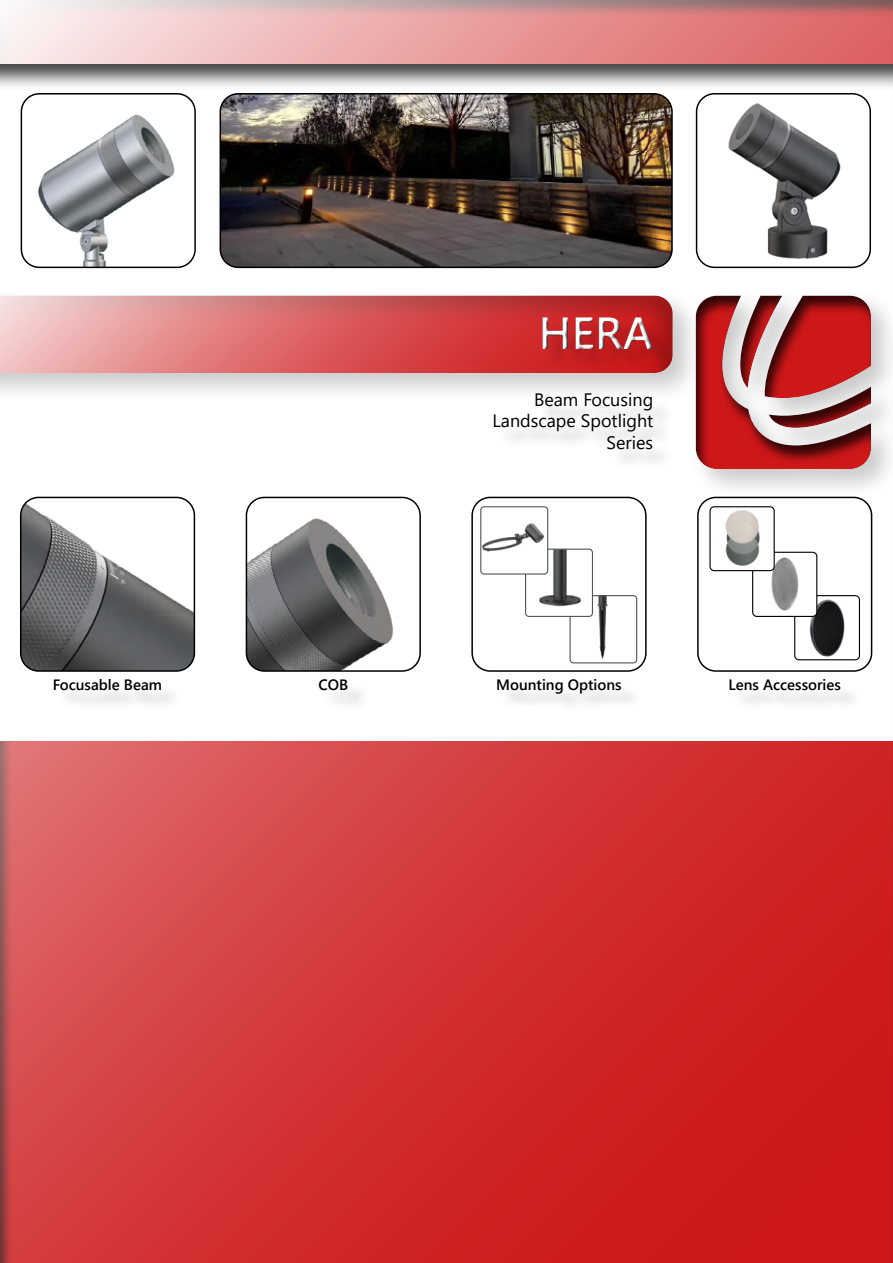
<style>
.page{position:relative;width:893px;height:1263px;background:#fff}
.page>*{position:absolute;margin:0;border:0;box-sizing:border-box;transform-origin:0 0}
.t1{font:600 45px "Yu Gothic UI";color:#fff}
.t2{font:18px/21.6px "Yu Gothic UI";color:#000;text-align:right}
.t3{font:600 15px "Yu Gothic UI";color:#000}
</style>
<div class="page">
<div style="left:0;top:0;width:893px;height:1263px;background:#000;opacity:.75"></div>
<div style="left:0;top:54px;width:893px;height:687px;background:#000;opacity:.75"></div>
<div style="left:0;top:289px;width:704px;height:115px;background:#000;opacity:.21"></div>
<div style="left:0;top:285px;width:686px;height:89px;background:#000;opacity:.24"></div>
<div style="left:689px;top:289px;width:204px;height:211px;background:#000;opacity:.21"></div>
<div style="left:683px;top:285px;width:203px;height:184px;background:#000;opacity:.75"></div>
<div style="left:545px;top:320px;width:128px;height:51px;background:#000;opacity:.2"></div>
<div style="left:538px;top:313px;width:110px;height:39px;background:#c82829"></div>
<div style="left:539px;top:314px;width:118px;height:39px;background:#000;opacity:.75"></div>
<div style="left:497px;top:395px;width:176px;height:75px;background:#fbfbfb"></div>
<img style="left:26px;top:106px;width:163px;height:161px">
<div style="left:21px;top:93px;width:175px;height:175px;border:2px solid #000;border-radius:18px"></div>
<img style="left:720px;top:103px;width:129px;height:155px">
<div style="left:696px;top:93px;width:175px;height:175px;border:2px solid #000;border-radius:18px"></div>
<img style="left:220px;top:94px;width:452px;height:173px">
<div style="left:220px;top:93px;width:453px;height:175px;border:2px solid #000;border-radius:18px"></div>
<div style="left:57px;top:681px;width:126px;height:30px;background:#000;opacity:.21"></div>
<div style="left:322px;top:681px;width:46px;height:30px;background:#000;opacity:.21"></div>
<div style="left:500px;top:681px;width:142px;height:33px;background:#000;opacity:.21"></div>
<div style="left:733px;top:681px;width:128px;height:30px;background:#fafafa"></div>
<img style="left:21px;top:497px;width:173px;height:174px">
<div style="left:20px;top:497px;width:175px;height:175px;border:2px solid #000;border-radius:18px"></div>
<img style="left:246px;top:507px;width:174px;height:164px">
<div style="left:246px;top:497px;width:175px;height:175px;border:2px solid #000;border-radius:18px"></div>
<div style="left:471px;top:497px;width:176px;height:175px;border:2px solid #000;border-radius:18px"></div>
<div style="left:697px;top:497px;width:175px;height:175px;border:2px solid #000;border-radius:18px"></div>
<div style="left:570px;top:596px;width:67px;height:67px;background:#fff;border-radius:3px"></div>
<img style="left:591px;top:597px;width:17px;height:62px">
<div style="left:570px;top:595px;width:67px;height:68px;border:1px solid #555;border-radius:3px"></div>
<div style="left:526px;top:549px;width:66px;height:67px;background:#fff;border-radius:3px"></div>
<img style="left:539px;top:551px;width:43px;height:56px">
<div style="left:525px;top:549px;width:68px;height:68px;border:1px solid #555;border-radius:3px"></div>
<div style="left:481px;top:507px;width:67px;height:67px;background:#fff;border-radius:3px"></div>
<img style="left:482px;top:523px;width:63px;height:29px">
<div style="left:480px;top:506px;width:68px;height:69px;border:1px solid #555;border-radius:3px"></div>
<img style="left:795px;top:597px;width:59px;height:63px">
<div style="left:794px;top:595px;width:66px;height:65px;border:1px solid #000;border-radius:4px"></div>
<div style="left:753px;top:552px;width:64px;height:64px;background:#fff;border-radius:4px"></div>
<img style="left:760px;top:557px;width:39px;height:54px">
<div style="left:752px;top:552px;width:65px;height:65px;border:1px solid #000;border-radius:4px"></div>
<div style="left:710px;top:507px;width:64px;height:64px;background:#fff;border-radius:4px"></div>
<img style="left:711px;top:508px;width:49px;height:61px">
<div style="left:709px;top:506px;width:66px;height:65px;border:1px solid #000;border-radius:4px"></div>
<h1 class="t1" style="left:539px;top:307px;width:116px">HERA</h1>
<p class="t2" style="left:492px;top:386px;width:162px">Beam Focusing<br>Landscape Spotlight<br>Series</p>
<p class="t3" style="left:53px;top:675px;width:111px">Focusable Beam</p>
<p class="t3" style="left:318px;top:675px;width:31px">COB</p>
<p class="t3" style="left:496px;top:675px;width:127px">Mounting Options</p>
<p class="t3" style="left:728px;top:675px;width:114px">Lens Accessories</p>
</div>
